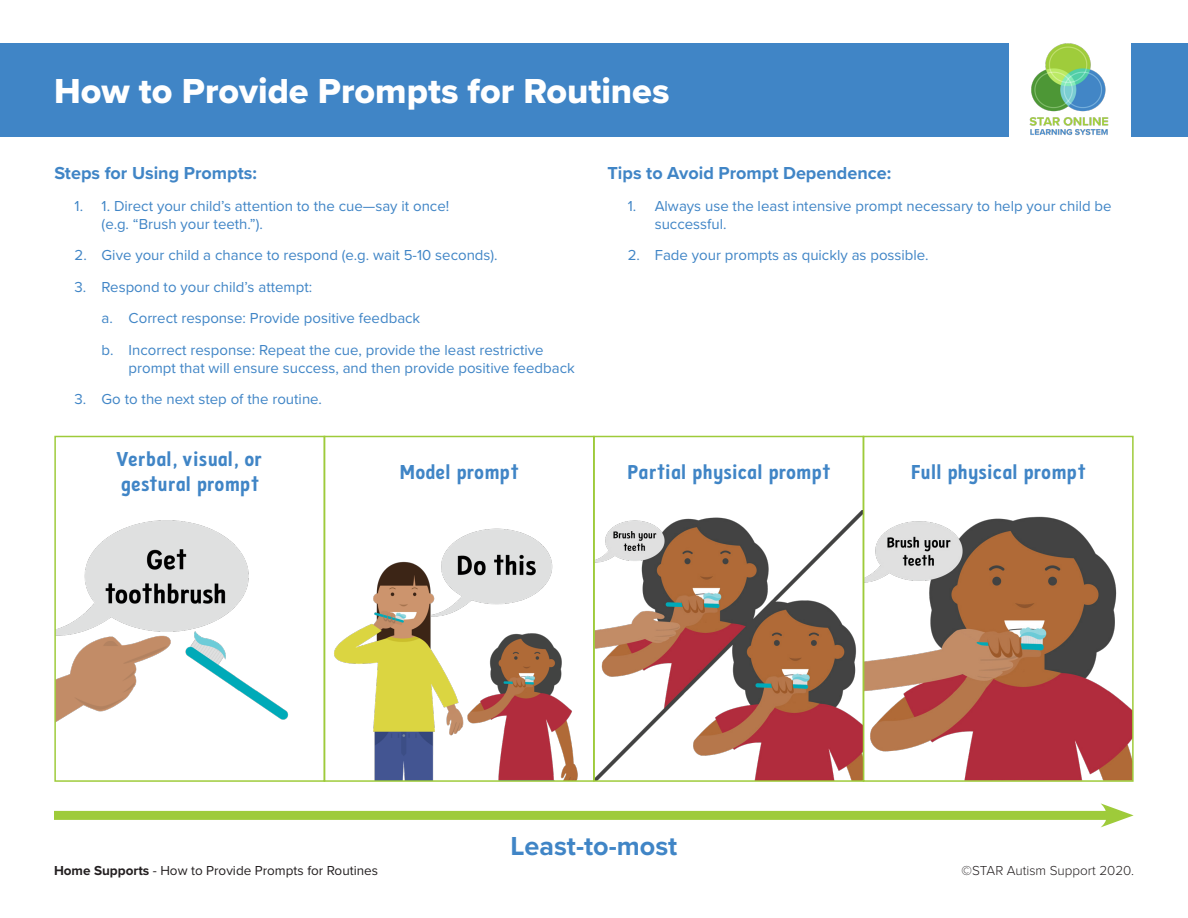
<style>
.page{position:relative;width:1188px;height:918px;background:#fff}
.page>*{position:absolute;margin:0;border:0;box-sizing:border-box;transform-origin:0 0}
.t1{font:36px "Proxima Nova Extrabld";color:#fff}
.Body_1B_-_Indented{font:700 27px "Proxima Nova";color:#4085c6}
.Visual_Supports_Head{font:21px/25.2px "Folder Bold Primary";letter-spacing:-.03em;color:#4085c6}
.Body_1B_-_Indented-2{font:700 18px "Proxima Nova";color:#4085c6}
.t2{font:15px/18px "Proxima Nova";color:#4085c6}
.t3{font:13.5px "Proxima Nova";color:#231f20}
.t4{font:300 13.5px "Proxima Nova";color:#231f20}
.s1{font-weight:700}
</style>
<div class="page">
<div style="left:0;top:43px;width:1009px;height:93px;background:#4085c6"></div>
<img style="left:1029px;top:43px;width:80px;height:93px">
<div style="left:1131px;top:43px;width:57px;height:93px;background:#4085c6"></div>
<div style="left:54px;top:811px;width:1060px;height:9px;background:#9ecb3a"></div>
<svg style="left:1101px;top:803px;width:33px;height:24px"></svg>
<img style="left:56px;top:511px;width:1076px;height:269px">
<div style="left:863px;top:436px;width:271px;height:346px;border:1px solid #9ecb3a"></div>
<div style="left:324px;top:436px;width:271px;height:346px;border:1px solid #9ecb3a"></div>
<div style="left:54px;top:436px;width:271px;height:346px;border:1px solid #9ecb3a"></div>
<h1 class="t1" style="left:54px;top:65px;width:617px">How to Provide Prompts for Routines</h1>
<p class="Body_1B_-_Indented-2" style="left:54px;top:160px;width:204px">Steps for Using Prompts:</p>
<p class="t2" style="left:102px;top:196px;width:349px;text-indent:-27px">1. 1. Direct your child’s attention to the cue—say it once! (e.g. “Brush your teeth.”).</p>
<p class="t2" style="left:75px;top:245px;width:425px">2. Give your child a chance to respond (e.g. wait 5-10 seconds).</p>
<p class="t2" style="left:75px;top:277px;width:239px">3. Respond to your child’s attempt:</p>
<p class="t2" style="left:102px;top:308px;width:320px">a. Correct response: Provide positive feedback</p>
<p class="t2" style="left:129px;top:340px;width:448px;text-indent:-27px">b. Incorrect response: Repeat the cue, provide the least restrictive prompt that will ensure success, and then provide positive feedback</p>
<p class="t2" style="left:75px;top:389px;width:249px">3. Go to the next step of the routine.</p>
<p class="Visual_Supports_Head" style="left:117px;top:447px;width:147px">Verbal, visual, or gestural prompt</p>
<p class="Visual_Supports_Head" style="left:400px;top:459px;width:121px">Model prompt</p>
<p class="Body_1B_-_Indented-2" style="left:608px;top:160px;width:285px">Tips to Avoid Prompt Dependence:</p>
<p class="t2" style="left:655px;top:196px;width:458px;text-indent:-27px">1. Always use the least intensive prompt necessary to help your child be successful.</p>
<p class="t2" style="left:628px;top:245px;width:303px">2. Fade your prompts as quickly as possible.</p>
<p class="Visual_Supports_Head" style="left:627px;top:459px;width:205px">Partial physical prompt</p>
<p class="Visual_Supports_Head" style="left:911px;top:459px;width:176px">Full physical prompt</p>
<p class="Body_1B_-_Indented" style="left:511px;top:826px;width:168px">Least-to-most</p>
<p class="t3" style="left:54px;top:860px;width:326px"><span class="s1">Home Supports</span> - How to Provide Prompts for Routines</p>
<p class="t4" style="left:962px;top:860px;width:174px">©STAR Autism Support 2020.</p>
</div>
